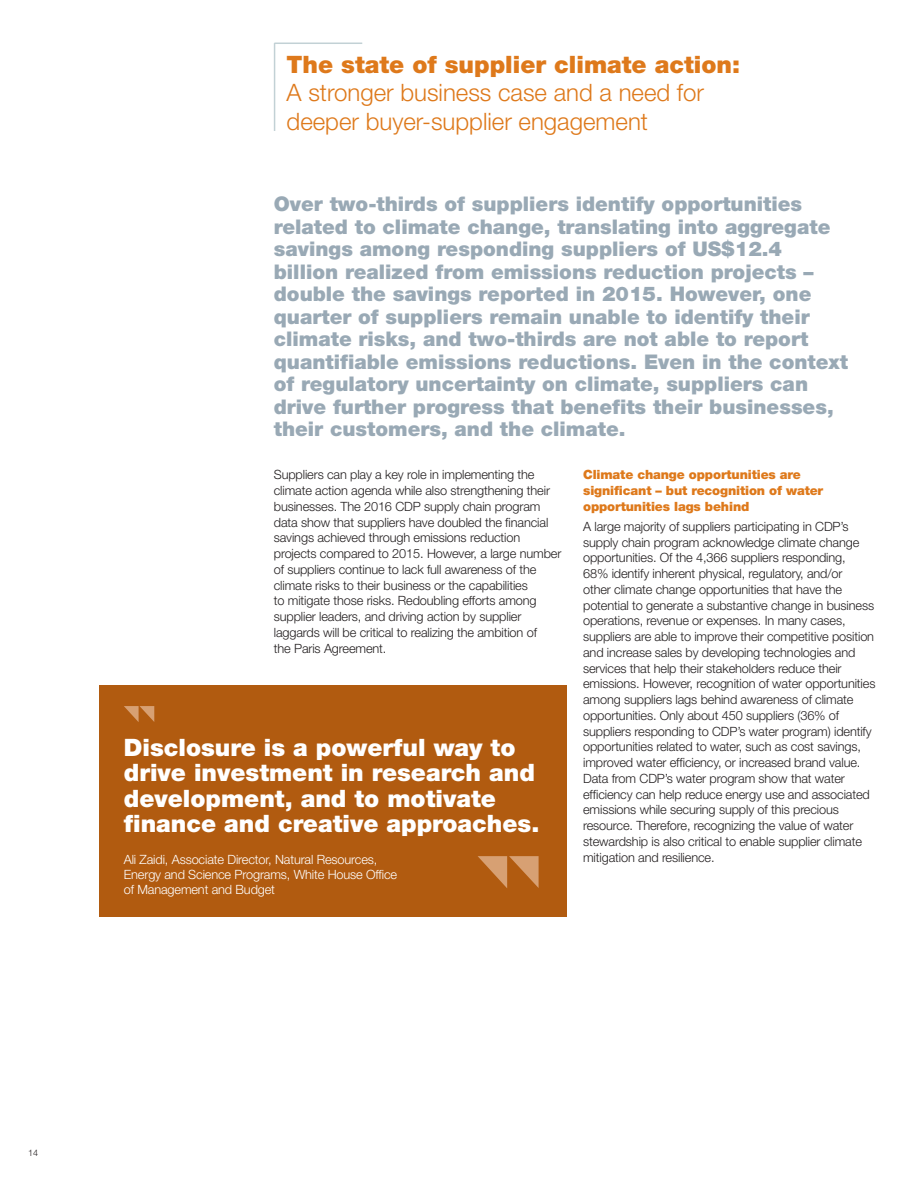
<style>
.page{position:relative;width:918px;height:1188px;background:#fff}
.page>*{position:absolute;margin:0;border:0;box-sizing:border-box;transform-origin:0 0}
.t1{font:900 24px/25.5px "Helvetica Neue LT Pro";color:#fff}
.t2{font:300 24px/28.5px "Helvetica Neue LT Pro";color:#de791b}
.t3{font:900 24px "Helvetica Neue LT Pro";color:#de791b}
.t4{font:900 20.25px/22.5px "Helvetica Neue LT Pro";color:#99a9b5}
.Body_Copy_8_5pt{font:300 12.75px/15.8px "Helvetica Neue LT Pro";letter-spacing:-.01em;color:#231f20}
.Paragraph_sub_header{font:300 12.75px/15.8px "Helvetica Neue LT Pro";letter-spacing:-.01em;color:#231f20}
.Quote_author{font:300 12.75px/15px "Helvetica Neue LT Pro";letter-spacing:-.01em;color:#fff}
.Paragraph_sub_header-2{font:900 12.75px/15.8px "Helvetica Neue LT Pro";letter-spacing:-.01em;color:#de791b}
.t5{font:300 9px "Helvetica Neue LT Pro";color:#231f20}
</style>
<div class="page">
<hr style="left:274px;top:43px;width:1px;height:88px;background:#c2d1d5">
<hr style="left:274px;top:43px;width:88px;height:1px;background:#c2d1d5">
<div style="left:99px;top:685px;width:468px;height:232px;background:#b15b10"></div>
<svg style="left:124px;top:706px;width:30px;height:16px"></svg>
<svg style="left:478px;top:856px;width:61px;height:32px"></svg>
<p class="t3" style="left:287px;top:50px;width:455px">The state of supplier climate action:</p>
<p class="t2" style="left:287px;top:78px;width:419px">A stronger business case and a need for deeper buyer-supplier engagement</p>
<p class="t4" style="left:274px;top:193px;width:576px">Over two-thirds of suppliers identify opportunities related to climate change, translating into aggregate savings among responding suppliers of US$12.4 billion realized from emissions reduction projects – double the savings reported in 2015. However, one quarter of suppliers remain unable to identify their climate risks, and two-thirds are not able to report quantifiable emissions reductions. Even in the context of regulatory uncertainty on climate, suppliers can drive further progress that benefits their businesses, their customers, and the climate.</p>
<p class="Paragraph_sub_header" style="left:274px;top:467px;width:289px">Suppliers can play a key role in implementing the climate action agenda while also strengthening their businesses. The 2016 CDP supply chain program data show that suppliers have doubled the financial savings achieved through emissions reduction projects compared to 2015. However, a large number of suppliers continue to lack full awareness of the climate risks to their business or the capabilities<br>to mitigate those risks. Redoubling efforts among supplier leaders, and driving action by supplier laggards will be critical to realizing the ambition of<br>the Paris Agreement.</p>
<p class="Paragraph_sub_header-2" style="left:583px;top:467px;width:242px">Climate change opportunities are significant – but recognition of water opportunities lags behind</p>
<p class="Body_Copy_8_5pt" style="left:583px;top:518px;width:294px">A large majority of suppliers participating in CDP’s supply chain program acknowledge climate change opportunities. Of the 4,366 suppliers responding,<br>68% identify inherent physical, regulatory, and/or<br>other climate change opportunities that have the potential to generate a substantive change in business operations, revenue or expenses. In many cases, suppliers are able to improve their competitive position and increase sales by developing technologies and services that help their stakeholders reduce their emissions. However, recognition of water opportunities among suppliers lags behind awareness of climate opportunities. Only about 450 suppliers (36% of suppliers responding to CDP’s water program) identify opportunities related to water, such as cost savings, improved water efficiency, or increased brand value.<br>Data from CDP’s water program show that water efficiency can help reduce energy use and associated emissions while securing supply of this precious resource. Therefore, recognizing the value of water stewardship is also critical to enable supplier climate mitigation and resilience.</p>
<p class="t1" style="left:124px;top:734px;width:413px">Disclosure is a powerful way to drive investment in research and development, and to motivate</p>
<p class="t1" style="left:124px;top:811px;width:417px">finance and creative approaches.</p>
<p class="Quote_author" style="left:124px;top:852px;width:275px">Ali Zaidi, Associate Director, Natural Resources,<br>Energy and Science Programs, White House Office of Management and Budget</p>
<p class="t5" style="left:28px;top:1148px;width:12px">14</p>
</div>
